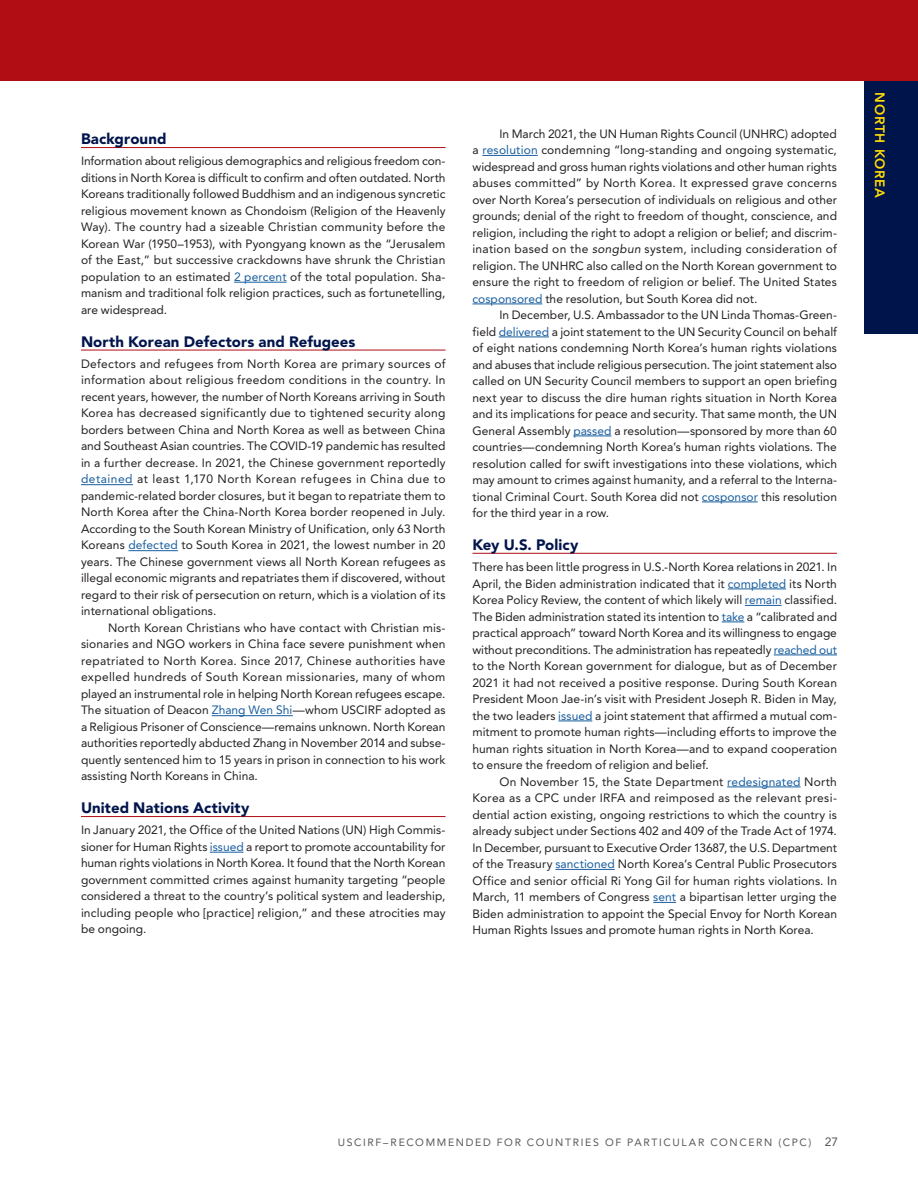
<style>
.page{position:relative;width:918px;height:1188px;background:#fff}
.page>*{position:absolute;margin:0;border:0;box-sizing:border-box;transform-origin:0 0}
.t1{font:900 15px "Avenir LT Std";letter-spacing:.01em;color:#00144c}
.t2{font:800 13.5px "Avenir LT Std";letter-spacing:.055em;color:#ffdc06}
.t3{font:12px/16.5px "Avenir LT Std";letter-spacing:.005em;color:#231f20;text-align:justify}
.t4{font:10.5px "Avenir LT Std";letter-spacing:.16em;color:#57585a}
.s1{color:#175d9e}
.s2{font-style:italic}
.s3{font-size:12px}
</style>
<div class="page">
<div style="left:864px;top:80px;width:54px;height:253px;background:#00144c"></div>
<div style="left:0;top:0;width:918px;height:81px;background:#b00d15"></div>
<hr style="left:81px;top:147px;width:365px;height:1px;background:#b00d15">
<hr style="left:234px;top:282px;width:53px;height:1px;background:#175d9e">
<hr style="left:81px;top:350px;width:365px;height:1px;background:#b00d15">
<hr style="left:81px;top:484px;width:52px;height:1px;background:#175d9e">
<hr style="left:128px;top:550px;width:50px;height:1px;background:#175d9e">
<hr style="left:212px;top:715px;width:81px;height:1px;background:#175d9e">
<hr style="left:81px;top:816px;width:365px;height:1px;background:#b00d15">
<hr style="left:210px;top:852px;width:33px;height:1px;background:#175d9e">
<hr style="left:482px;top:155px;width:56px;height:1px;background:#175d9e">
<hr style="left:472px;top:304px;width:70px;height:1px;background:#175d9e">
<hr style="left:499px;top:337px;width:50px;height:1px;background:#175d9e">
<hr style="left:573px;top:436px;width:38px;height:1px;background:#175d9e">
<hr style="left:702px;top:502px;width:56px;height:1px;background:#175d9e">
<hr style="left:472px;top:553px;width:365px;height:1px;background:#b00d15">
<hr style="left:728px;top:589px;width:58px;height:1px;background:#175d9e">
<hr style="left:745px;top:605px;width:37px;height:1px;background:#175d9e">
<svg style="left:722px;top:622px;width:22px;height:1px"></svg>
<hr style="left:774px;top:655px;width:63px;height:1px;background:#175d9e">
<hr style="left:558px;top:721px;width:34px;height:1px;background:#175d9e">
<hr style="left:727px;top:787px;width:74px;height:1px;background:#175d9e">
<hr style="left:555px;top:869px;width:60px;height:1px;background:#175d9e">
<svg style="left:653px;top:902px;width:23px;height:1px"></svg>
<p class="t1" style="left:81px;top:130px;width:87px">Background</p>
<p class="t3" style="left:81px;top:153px;width:366px">Information about religious demographics and religious freedom con&shy;ditions in North Korea is difficult to confirm and often outdated. North Koreans traditionally followed Buddhism and an indigenous syncretic religious movement known as Chondoism (Religion of the Heavenly Way). The country had a sizeable Christian community before the Korean War (1950–1953), with Pyongyang known as the “Jerusalem of the East,” but successive crackdowns have shrunk the Christian population to an estimated <span class="s1">2 percent</span> of the total population. Sha&shy;manism and traditional folk religion practices, such as fortunetelling, are widespread.</p>
<p class="t1" style="left:81px;top:333px;width:276px">North Korean Defectors and Refugees</p>
<p class="t3" style="left:81px;top:356px;width:366px">Defectors and refugees from North Korea are primary sources of information about religious freedom conditions in the country. In recent years, however, the number of North Koreans arriving in South Korea has decreased significantly due to tightened security along borders between China and North Korea as well as between China and Southeast Asian countries. The COVID-19 pandemic has resulted in a further decrease. In 2021, the Chinese government reportedly <span class="s1">detained</span> at least 1,170 North Korean refugees in China due to pandemic-related border closures, but it began to repatriate them to North Korea after the China-North Korea border reopened in July.<br>According to the South Korean Ministry of Unification, only 63 North Koreans <span class="s1">defected</span> to South Korea in 2021, the lowest number in 20 years. The Chinese government views all North Korean refugees as illegal economic migrants and repatriates them if discovered, without regard to their risk of persecution on return, which is a violation of its international obligations.</p>
<p class="t3" style="left:81px;top:620px;width:366px;text-indent:27px">North Korean Christians who have contact with Christian mis&shy;sionaries and NGO workers in China face severe punishment when repatriated to North Korea. Since 2017, Chinese authorities have expelled hundreds of South Korean missionaries, many of whom played an instrumental role in helping North Korean refugees escape.<br>The situation of Deacon <span class="s1">Zhang Wen Shi</span>—whom USCIRF adopted as a Religious Prisoner of Conscience—remains unknown. North Korean authorities reportedly abducted Zhang in November 2014 and subse&shy;quently sentenced him to 15 years in prison in connection to his work assisting North Koreans in China.</p>
<p class="t1" style="left:81px;top:799px;width:170px">United Nations Activity</p>
<p class="t3" style="left:81px;top:822px;width:366px">In January 2021, the Office of the United Nations (UN) High Commis&shy;sioner for Human Rights <span class="s1">issued</span> a report to promote accountability for human rights violations in North Korea. It found that the North Korean government committed crimes against humanity targeting “people considered a threat to the country’s political system and leadership, including people who [practice] religion,” and these atrocities may be ongoing.</p>
<p class="t3" style="left:472px;top:125px;width:366px;text-indent:27px">In March 2021, the UN Human Rights Council (UNHRC) adopted a <span class="s1">resolution</span> condemning “long-standing and ongoing systematic, widespread and gross human rights violations and other human rights abuses committed” by North Korea. It expressed grave concerns over North Korea’s persecution of individuals on religious and other grounds; denial of the right to freedom of thought, conscience, and religion, including the right to adopt a religion or belief; and discrim&shy;ination based on the <span class="s2">songbun</span> system, including consideration of religion. The UNHRC also called on the North Korean government to ensure the right to freedom of religion or belief. The United States <span class="s1">cosponsored</span> the resolution, but South Korea did not.</p>
<p class="t3" style="left:472px;top:307px;width:366px;text-indent:27px">In December, U.S. Ambassador to the UN Linda Thomas-Green&shy;field <span class="s1">delivered</span> a joint statement to the UN Security Council on behalf of eight nations condemning North Korea’s human rights violations and abuses that include religious persecution. The joint statement also called on UN Security Council members to support an open briefing next year to discuss the dire human rights situation in North Korea and its implications for peace and security. That same month, the UN General Assembly <span class="s1">passed</span> a resolution—sponsored by more than 60 countries—condemning North Korea’s human rights violations. The resolution called for swift investigations into these violations, which may amount to crimes against humanity, and a referral to the Interna&shy;tional Criminal Court. South Korea did not <span class="s1">cosponsor</span> this resolution for the third year in a row.</p>
<p class="t1" style="left:472px;top:536px;width:108px">Key U.S. Policy</p>
<p class="t3" style="left:472px;top:559px;width:366px">There has been little progress in U.S.-North Korea relations in 2021. In April, the Biden administration indicated that it <span class="s1">completed</span> its North Korea Policy Review, the content of which likely will <span class="s1">remain</span> classified.<br>The Biden administration stated its intention to <span class="s1">take</span> a “calibrated and practical approach” toward North Korea and its willingness to engage without preconditions. The administration has repeatedly <span class="s1">reached out </span>to the North Korean government for dialogue, but as of December 2021 it had not received a positive response. During South Korean President Moon Jae-in’s visit with President Joseph R. Biden in May, the two leaders <span class="s1">issued</span> a joint statement that affirmed a mutual com&shy;mitment to promote human rights—including efforts to improve the human rights situation in North Korea—and to expand cooperation to ensure the freedom of religion and belief.</p>
<p class="t3" style="left:472px;top:773px;width:366px;text-indent:27px">On November 15, the State Department <span class="s1">redesignated</span> North Korea as a CPC under IRFA and reimposed as the relevant presi&shy;dential action existing, ongoing restrictions to which the country is already subject under Sections 402 and 409 of the Trade Act of 1974.<br>In December, pursuant to Executive Order 13687, the U.S. Department of the Treasury <span class="s1">sanctioned</span> North Korea’s Central Public Prosecutors Office and senior official Ri Yong Gil for human rights violations. In March, 11 members of Congress <span class="s1">sent</span> a bipartisan letter urging the Biden administration to appoint the Special Envoy for North Korean Human Rights Issues and promote human rights in North Korea.</p>
<p class="t2" style="left:888px;top:92px;width:108px;rotate:90deg">NORTH KOREA</p>
<p class="t4" style="left:338px;top:1137px;width:502px">USCIRF–RECOMMENDED FOR COUNTRIES OF PARTICULAR CONCERN (CPC) <span class="s3">27</span></p>
</div>
